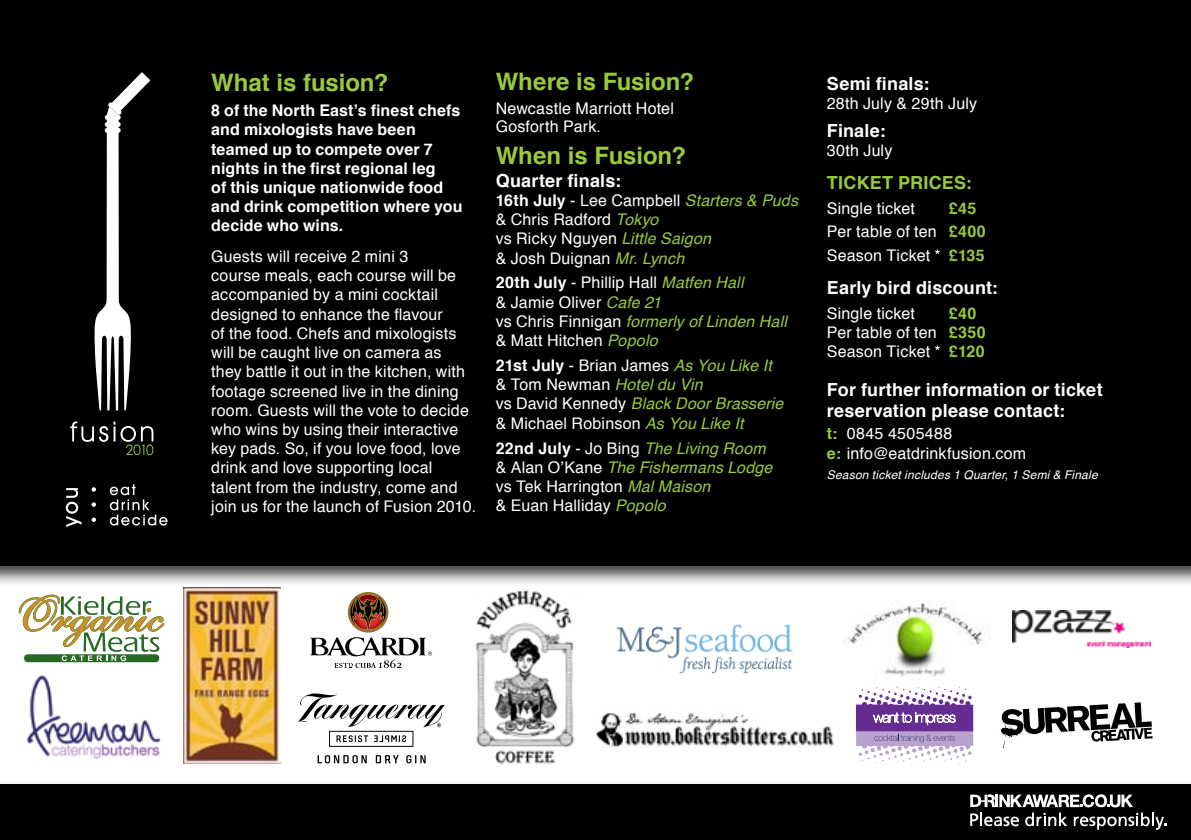
<style>
.page{position:relative;width:1191px;height:840px;background:#fff}
.page>*{position:absolute;margin:0;border:0;box-sizing:border-box;transform-origin:0 0}
.t1{font:700 24px "Helvetica";letter-spacing:-.005em;color:#99ca3c}
.t2{font:700 18px/21.6px "Helvetica";letter-spacing:.01em;color:#fff}
.t3{font:700 18px "Helvetica";letter-spacing:.015em;color:#99ca3c}
.t4{font:16px/19.2px "Helvetica";letter-spacing:.01em;color:#fff}
.t5{font:700 16px/19.2px "Helvetica";letter-spacing:.005em;color:#fff}
.t6{font:italic 12px "Helvetica";letter-spacing:.02em;color:#fff}
.s1{font-weight:700}
.s2{font-style:italic;color:#99ca3c}
.s3{font-weight:700;color:#99ca3c}
</style>
<div class="page">
<div style="left:0;top:0;width:1191px;height:839px;background:#000"></div>
<div style="left:0;top:563px;width:1191px;height:220px;background:#000;opacity:.75"></div>
<img style="left:594px;top:709px;width:241px;height:38px">
<img style="left:595px;top:612px;width:231px;height:63px">
<img style="left:843px;top:591px;width:147px;height:88px">
<img style="left:469px;top:587px;width:113px;height:177px">
<img style="left:183px;top:587px;width:97px;height:176px">
<svg style="left:310px;top:591px;width:122px;height:77px;background:#d2cac6"></svg>
<svg style="left:317px;top:754px;width:108px;height:9px"></svg>
<svg style="left:298px;top:693px;width:146px;height:53px;background:#d5d5d5"></svg>
<img style="left:1012px;top:610px;width:138px;height:37px">
<svg style="left:856px;top:682px;width:117px;height:85px;background:#bea8d1"></svg>
<svg style="left:70px;top:421px;width:38px;height:20px"></svg>
<svg style="left:114px;top:421px;width:39px;height:34px"></svg>
<svg style="left:94px;top:72px;width:56px;height:338px"></svg>
<div style="left:105px;top:115px;width:16px;height:5px;background:#fff;border-radius:2px"></div>
<svg style="left:92px;top:487px;width:4px;height:4px"></svg>
<svg style="left:92px;top:502px;width:4px;height:4px"></svg>
<svg style="left:92px;top:517px;width:4px;height:4px"></svg>
<svg style="left:110px;top:484px;width:58px;height:41px"></svg>
<svg style="left:66px;top:488px;width:16px;height:38px"></svg>
<svg style="left:998px;top:702px;width:154px;height:46px"></svg>
<svg style="left:970px;top:794px;width:196px;height:36px"></svg>
<svg style="left:19px;top:594px;width:145px;height:67px;background:#c6cdaf"></svg>
<img style="left:7px;top:670px;width:158px;height:97px">
<h1 class="t1" style="left:211px;top:63px;width:179px">What is fusion?</h1>
<p class="t5" style="left:211px;top:101px;width:253px">8 of the North East’s finest chefs and mixologists have been teamed up to compete over 7 nights in the first regional leg<br>of this unique nationwide food and drink competition where you decide who wins.</p>
<p class="t4" style="left:211px;top:247px;width:266px">Guests will receive 2 mini 3<br>course meals, each course will be accompanied by a mini cocktail designed to enhance the flavour<br>of the food. Chefs and mixologists will be caught live on camera as they battle it out in the kitchen, with footage screened live in the dining room. Guests will the vote to decide who wins by using their interactive key pads. So, if you love food, love drink and love supporting local talent from the industry, come and join us for the launch of Fusion 2010.</p>
<h1 class="t1" style="left:495px;top:62px;width:200px">Where is Fusion?</h1>
<p class="t4" style="left:495px;top:100px;width:180px;line-height:18px">Newcastle Marriott Hotel<br>Gosforth Park.</p>
<h1 class="t1" style="left:495px;top:136px;width:192px">When is Fusion?</h1>
<p class="t2" style="left:495px;top:170px;width:127px">Quarter finals:</p>
<p class="t4" style="left:495px;top:191px;width:304px"><span class="s1">16th July</span> - Lee Campbell <span class="s2">Starters &amp; Puds </span>&amp; Chris Radford <span class="s2">Tokyo<br></span>vs Ricky Nguyen <span class="s2">Little Saigon<br></span>&amp; Josh Duignan <span class="s2">Mr. Lynch</span></p>
<p class="t4" style="left:495px;top:273px;width:293px"><span class="s1">20th July</span> - Phillip Hall <span class="s2">Matfen Hall<br></span>&amp; Jamie Oliver <span class="s2">Cafe 21<br></span>vs Chris Finnigan <span class="s2">formerly of Linden Hall </span>&amp; Matt Hitchen <span class="s2">Popolo</span></p>
<p class="t4" style="left:495px;top:356px;width:289px"><span class="s1">21st July</span> - Brian James <span class="s2">As You Like It </span>&amp; Tom Newman <span class="s2">Hotel du Vin<br></span>vs David Kennedy <span class="s2">Black Door Brasserie </span>&amp; Michael Robinson <span class="s2">As You Like It</span></p>
<p class="t4" style="left:495px;top:438px;width:278px"><span class="s1">22nd July</span> - Jo Bing <span class="s2">The Living Room </span>&amp; Alan O’Kane <span class="s2">The Fishermans Lodge </span>vs Tek Harrington <span class="s2">Mal Maison<br></span>&amp; Euan Halliday <span class="s2">Popolo</span></p>
<p class="t2" style="left:827px;top:73px;width:104px">Semi finals:</p>
<p class="t4" style="left:827px;top:95px;width:152px">28th July &amp; 29th July</p>
<p class="t2" style="left:827px;top:120px;width:60px">Finale:</p>
<p class="t4" style="left:827px;top:141px;width:67px">30th July</p>
<p class="t3" style="left:827px;top:168px;width:147px">TICKET PRICES:</p>
<p class="t4" style="left:827px;top:199px;width:89px">Single ticket</p>
<p class="t4" style="left:827px;top:197px;width:160px;line-height:23.4px;text-indent:122px"><span class="s3">£45<br></span>Per table of ten <span class="s3">£400<br></span>Season Ticket * <span class="s3">£135</span></p>
<p class="t2" style="left:827px;top:276px;width:173px">Early bird discount:</p>
<p class="t4" style="left:827px;top:303px;width:89px">Single ticket</p>
<p class="t4" style="left:827px;top:303px;width:160px;text-indent:122px"><span class="s3">£40<br></span>Per table of ten <span class="s3">£350<br></span>Season Ticket * <span class="s3">£120</span></p>
<p class="t2" style="left:827px;top:378px;width:277px">For further information or ticket reservation please contact:</p>
<p class="t4" style="left:827px;top:424px;width:201px"><span class="s3">t:</span> 0845 4505488<br><span class="s3">e:</span> info@eatdrinkfusion.com</p>
<p class="t6" style="left:827px;top:464px;width:272px">Season ticket includes 1 Quarter, 1 Semi &amp; Finale</p>
</div>
